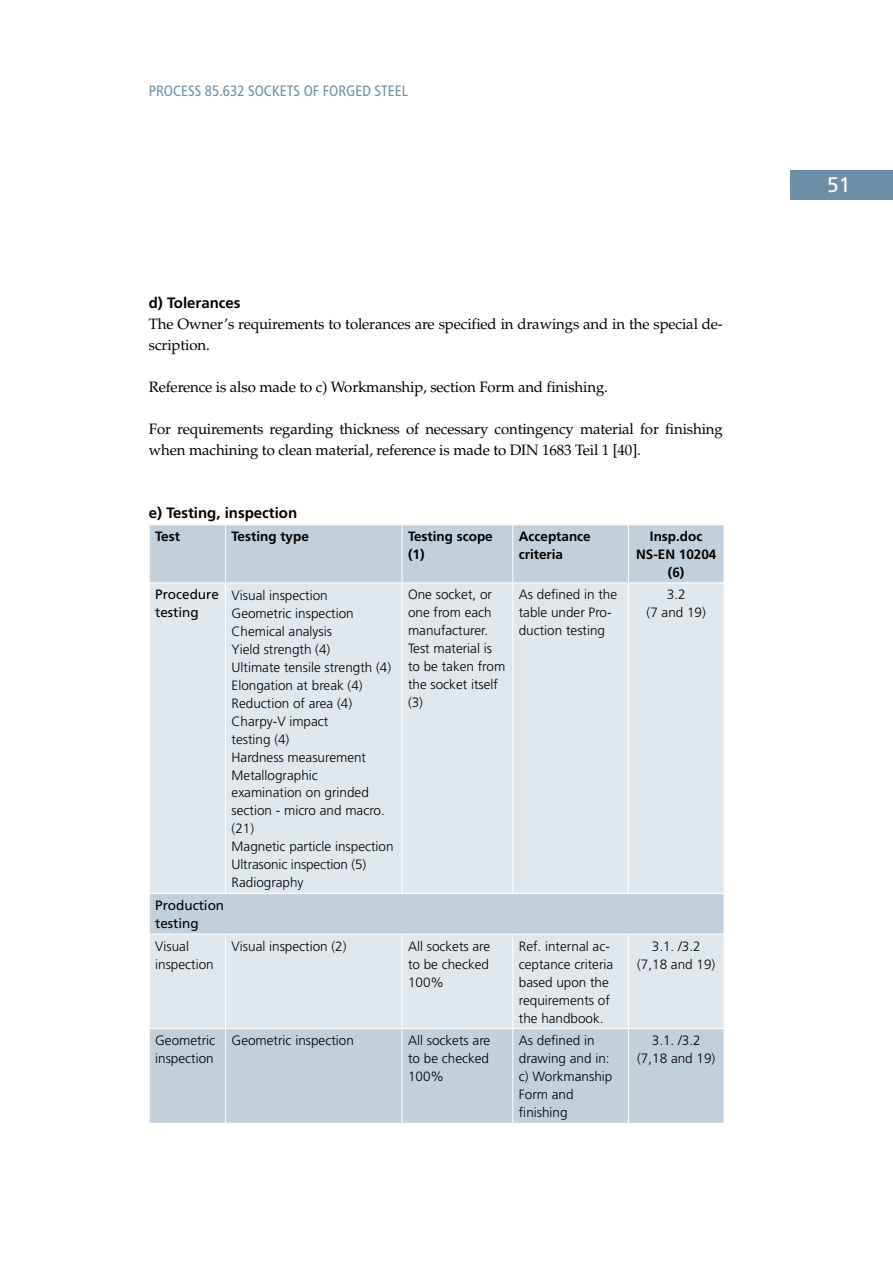
<style>
.page{position:relative;width:893px;height:1263px;background:#fff}
.page>*{position:absolute;margin:0;border:0;box-sizing:border-box;transform-origin:0 0}
.t1{font:21px "Frutiger";color:#fff}
.t2{font:15px/21px "Palatino LT Std";letter-spacing:-.01em;color:#000}
.t3{font:condensed 15px "Frutiger";color:#6e90a6}
.t4{font:700 15px "Frutiger";color:#000}
.t5{font:300 13.5px/18px "Frutiger";color:#000}
.t6{font:700 13.5px/18px "Frutiger";color:#000}
.t7{font:13.5px/18px "Frutiger";color:#000}
</style>
<div class="page">
<div style="left:791px;top:170px;width:102px;height:30px;background:#6e90a6"></div>
<div style="left:150px;top:525px;width:574px;height:598px;background:#c2d0db"></div>
<svg style="left:150px;top:583px;width:574px;height:445px;fill:#e0e8ee"></svg>
<hr style="left:225px;top:525px;width:1px;height:57px;background:#fff">
<hr style="left:402px;top:525px;width:1px;height:57px;background:#fff">
<hr style="left:512px;top:525px;width:1px;height:57px;background:#fff">
<hr style="left:628px;top:525px;width:1px;height:57px;background:#fff">
<hr style="left:149px;top:582px;width:77px;height:1px;background:#fff">
<hr style="left:226px;top:582px;width:176px;height:1px;background:#fff">
<hr style="left:402px;top:582px;width:111px;height:1px;background:#fff">
<hr style="left:513px;top:582px;width:115px;height:1px;background:#fff">
<hr style="left:628px;top:582px;width:96px;height:1px;background:#fff">
<hr style="left:225px;top:583px;width:1px;height:310px;background:#fff">
<hr style="left:402px;top:583px;width:1px;height:310px;background:#fff">
<hr style="left:512px;top:583px;width:1px;height:310px;background:#fff">
<hr style="left:628px;top:583px;width:1px;height:310px;background:#fff">
<hr style="left:149px;top:893px;width:77px;height:1px;background:#fff">
<hr style="left:226px;top:893px;width:176px;height:1px;background:#fff">
<hr style="left:402px;top:893px;width:111px;height:1px;background:#fff">
<hr style="left:513px;top:893px;width:115px;height:1px;background:#fff">
<hr style="left:628px;top:893px;width:96px;height:1px;background:#fff">
<hr style="left:149px;top:934px;width:77px;height:1px;background:#fff">
<hr style="left:226px;top:934px;width:176px;height:1px;background:#fff">
<hr style="left:225px;top:934px;width:1px;height:94px;background:#fff">
<hr style="left:402px;top:934px;width:111px;height:1px;background:#fff">
<hr style="left:402px;top:934px;width:1px;height:94px;background:#fff">
<hr style="left:513px;top:934px;width:115px;height:1px;background:#fff">
<hr style="left:512px;top:934px;width:1px;height:94px;background:#fff">
<hr style="left:628px;top:934px;width:96px;height:1px;background:#fff">
<hr style="left:628px;top:934px;width:1px;height:94px;background:#fff">
<hr style="left:149px;top:1028px;width:77px;height:1px;background:#fff">
<hr style="left:226px;top:1028px;width:176px;height:1px;background:#fff">
<hr style="left:225px;top:1029px;width:1px;height:94px;background:#fff">
<hr style="left:402px;top:1028px;width:111px;height:1px;background:#fff">
<hr style="left:402px;top:1029px;width:1px;height:94px;background:#fff">
<hr style="left:513px;top:1028px;width:115px;height:1px;background:#fff">
<hr style="left:512px;top:1029px;width:1px;height:94px;background:#fff">
<hr style="left:628px;top:1028px;width:96px;height:1px;background:#fff">
<hr style="left:628px;top:1029px;width:1px;height:94px;background:#fff">
<p class="t3" style="left:149px;top:82px;width:261px">PROCESS 85.632 SOCKETS OF FORGED STEEL</p>
<p class="t4" style="left:149px;top:294px;width:93px">d) Tolerances</p>
<p class="t2" style="left:149px;top:314px;width:576px">The Owner’s requirements to tolerances are specified in drawings and in the special de&shy;scription.</p>
<p class="t2" style="left:149px;top:377px;width:461px">Reference is also made to c) Workmanship, section Form and finishing.</p>
<p class="t2" style="left:149px;top:419px;width:575px">For requirements regarding thickness of necessary contingency material for finishing when machining to clean material, reference is made to DIN 1683 Teil 1 [40].</p>
<p class="t4" style="left:149px;top:504px;width:150px">e) Testing, inspection</p>
<p class="t6" style="left:155px;top:527px;width:26px">Test</p>
<p class="t6" style="left:232px;top:527px;width:79px">Testing type</p>
<p class="t6" style="left:408px;top:527px;width:86px">Testing scope (1)</p>
<p class="t6" style="left:519px;top:527px;width:73px">Acceptance criteria</p>
<p class="t6" style="left:636px;top:527px;width:82px;text-align:center">Insp.doc<br>NS-EN 10204 (6)</p>
<p class="t7" style="left:155px;top:586px;width:65px">Procedure testing</p>
<p class="t5" style="left:232px;top:586px;width:163px">Visual inspection<br>Geometric inspection<br>Chemical analysis<br>Yield strength (4)<br>Ultimate tensile strength (4)<br>Elongation at break (4)<br>Reduction of area (4)<br>Charpy-V impact<br>testing (4)<br>Hardness measurement<br>Metallographic<br>examination on grinded section - micro and macro. (21)<br>Magnetic particle inspection<br>Ultrasonic inspection (5)<br>Radiography</p>
<p class="t5" style="left:408px;top:586px;width:99px">One socket, or one from each manufacturer.<br>Test material is to be taken from the socket itself (3)</p>
<p class="t5" style="left:519px;top:585px;width:100px">As defined in the table under Pro&shy;duction testing</p>
<p class="t5" style="left:647px;top:586px;width:61px;text-align:center">3.2<br>(7 and 19)</p>
<p class="t7" style="left:155px;top:896px;width:70px">Production testing</p>
<p class="t5" style="left:155px;top:937px;width:60px">Visual inspection</p>
<p class="t5" style="left:232px;top:937px;width:116px">Visual inspection (2)</p>
<p class="t5" style="left:408px;top:937px;width:84px;text-align:justify">All sockets are to be checked 100%</p>
<p class="t5" style="left:519px;top:937px;width:96px">Ref. internal ac&shy;ceptance criteria based upon the requirements of the handbook.</p>
<p class="t5" style="left:637px;top:937px;width:80px;text-align:center">3.1. /3.2 (7,18 and 19)</p>
<p class="t5" style="left:155px;top:1032px;width:61px">Geometric inspection</p>
<p class="t5" style="left:232px;top:1032px;width:124px">Geometric inspection</p>
<p class="t5" style="left:408px;top:1032px;width:84px;text-align:justify">All sockets are to be checked 100%</p>
<p class="t5" style="left:519px;top:1031px;width:95px">As defined in drawing and in: c) Workmanship<br>Form and finishing</p>
<p class="t5" style="left:637px;top:1031px;width:80px;text-align:center">3.1. /3.2 (7,18 and 19)</p>
<h1 class="t1" style="left:827px;top:172px;width:25px">51</h1>
</div>
